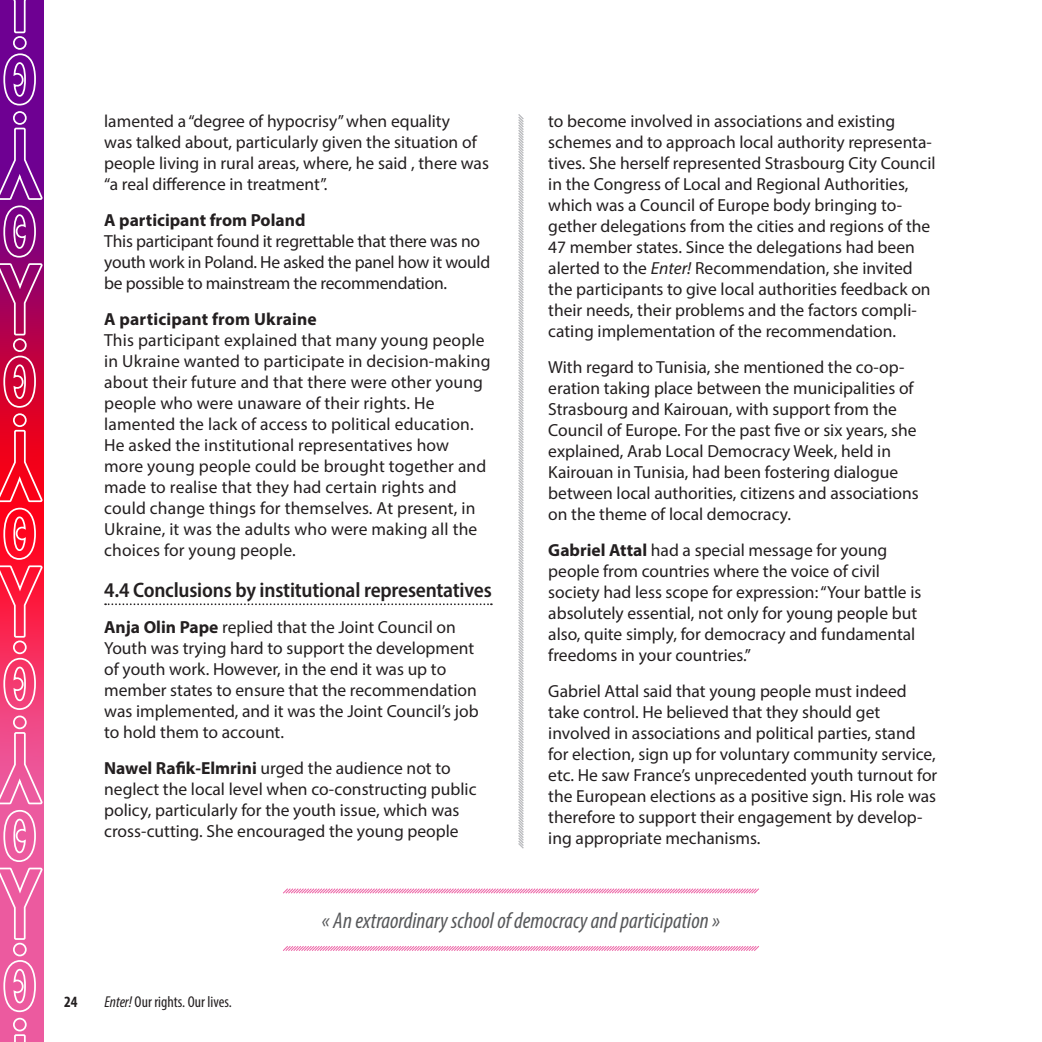
<style>
.page{position:relative;width:1042px;height:1042px;background:#fff}
.page>*{position:absolute;margin:0;border:0;box-sizing:border-box;transform-origin:0 0}
.quotes{font:italic condensed 22.75px "Myriad Pro";color:#57585a}
.t3{font:600 semi-condensed 21px "Myriad Pro";letter-spacing:-.01em;color:#231f20}
.body{font:17.5px/21px "Myriad Pro";color:#231f20}
.t1{font:condensed 15.75px "Myriad Pro";color:#231f20}
.t2{font:700 condensed 15.75px "Myriad Pro";color:#231f20}
.s1{font-weight:700}
.s2{font-style:italic}
</style>
<div class="page">
<svg style="left:0;top:34px;width:43px;height:999px;background:#c72777"></svg>
<svg style="left:0;top:0;width:43px;height:34px"></svg>
<div style="left:13px;top:36px;width:14px;height:14px;border:2px solid #fff;border-radius:50%"></div>
<div style="left:13px;top:111px;width:14px;height:14px;border:2px solid #fff;border-radius:50%"></div>
<svg style="left:3px;top:53px;width:34px;height:53px;background:#8c36a9"></svg>
<svg style="left:0;top:127px;width:43px;height:209px;background:#95208a"></svg>
<div style="left:13px;top:338px;width:14px;height:14px;border:2px solid #fff;border-radius:50%"></div>
<div style="left:13px;top:413px;width:14px;height:14px;border:2px solid #fff;border-radius:50%"></div>
<svg style="left:3px;top:355px;width:34px;height:54px;background:#d8355d"></svg>
<svg style="left:0;top:429px;width:43px;height:209px;background:#f92943"></svg>
<div style="left:13px;top:640px;width:14px;height:14px;border:2px solid #fff;border-radius:50%"></div>
<svg style="left:0;top:731px;width:43px;height:74px;background:#ef69a3"></svg>
<div style="left:13px;top:715px;width:14px;height:14px;border:2px solid #fff;border-radius:50%"></div>
<svg style="left:3px;top:657px;width:34px;height:54px;background:#f6638d"></svg>
<svg style="left:0;top:811px;width:43px;height:130px;background:#ee70ac"></svg>
<div style="left:13px;top:942px;width:14px;height:14px;border:2px solid #fff;border-radius:50%"></div>
<svg style="left:0;top:1033px;width:43px;height:9px"></svg>
<div style="left:13px;top:1018px;width:14px;height:13px;border:2px solid #fff;border-radius:50%"></div>
<svg style="left:3px;top:959px;width:34px;height:54px;background:#ef7cb2"></svg>
<svg style="left:105px;top:603px;width:387px;height:2px"></svg>
<svg style="left:518px;top:114px;width:6px;height:735px"></svg>
<svg style="left:283px;top:946px;width:476px;height:5px;background:#f5b1d2"></svg>
<svg style="left:283px;top:888px;width:476px;height:6px"></svg>
<p class="body" style="left:104px;top:111px;width:386px">lamented a “degree of hypocrisy” when equality<br>was talked about, particularly given the situation of people living in rural areas, where, he said , there was “a real difference in treatment”.</p>
<p class="body" style="left:104px;top:209px;width:388px"><span class="s1">A participant from Poland<br></span>This participant found it regrettable that there was no youth work in Poland. He asked the panel how it would be possible to mainstream the recommendation.</p>
<p class="body" style="left:104px;top:308px;width:388px"><span class="s1">A participant from Ukraine<br></span>This participant explained that many young people in Ukraine wanted to participate in decision-making about their future and that there were other young people who were unaware of their rights. He lamented the lack of access to political education.<br>He asked the institutional representatives how more young people could be brought together and made to realise that they had certain rights and could change things for themselves. At present, in Ukraine, it was the adults who were making all the choices for young people.</p>
<p class="t3" style="left:104px;top:577px;width:389px">4.4 Conclusions by institutional representatives</p>
<p class="body" style="left:104px;top:616px;width:376px"><span class="s1">Anja Olin Pape</span> replied that the Joint Council on Youth was trying hard to support the development of youth work. However, in the end it was up to member states to ensure that the recommendation was implemented, and it was the Joint Council’s job to hold them to account.</p>
<p class="body" style="left:104px;top:757px;width:374px"><span class="s1">Nawel Rafik-Elmrini</span> urged the audience not to neglect the local level when co-constructing public policy, particularly for the youth issue, which was cross-cutting. She encouraged the young people</p>
<p class="body" style="left:548px;top:111px;width:389px">to become involved in associations and existing schemes and to approach local authority representa&shy;tives. She herself represented Strasbourg City Council in the Congress of Local and Regional Authorities, which was a Council of Europe body bringing to&shy;gether delegations from the cities and regions of the 47 member states. Since the delegations had been alerted to the <span class="s2">Enter!</span> Recommendation, she invited the participants to give local authorities feedback on their needs, their problems and the factors compli&shy;cating implementation of the recommendation.</p>
<p class="body" style="left:548px;top:356px;width:372px">With regard to Tunisia, she mentioned the co-op&shy;eration taking place between the municipalities of Strasbourg and Kairouan, with support from the Council of Europe. For the past five or six years, she explained, Arab Local Democracy Week, held in Kairouan in Tunisia, had been fostering dialogue between local authorities, citizens and associations on the theme of local democracy.</p>
<p class="body" style="left:548px;top:539px;width:375px"><span class="s1">Gabriel Attal</span> had a special message for young people from countries where the voice of civil society had less scope for expression: “Your battle is absolutely essential, not only for young people but also, quite simply, for democracy and fundamental freedoms in your countries.”</p>
<p class="body" style="left:548px;top:680px;width:390px">Gabriel Attal said that young people must indeed take control. He believed that they should get involved in associations and political parties, stand for election, sign up for voluntary community service, etc. He saw France’s unprecedented youth turnout for the European elections as a positive sign. His role was therefore to support their engagement by develop&shy;ing appropriate mechanisms.</p>
<p class="t2" style="left:64px;top:992px;width:15px">24</p>
<p class="t1" style="left:104px;top:992px;width:129px"><span class="s2">Enter!</span> Our rights. Our lives.</p>
<p class="quotes" style="left:322px;top:906px;width:400px">« An extraordinary school of democracy and participation»</p>
</div>
